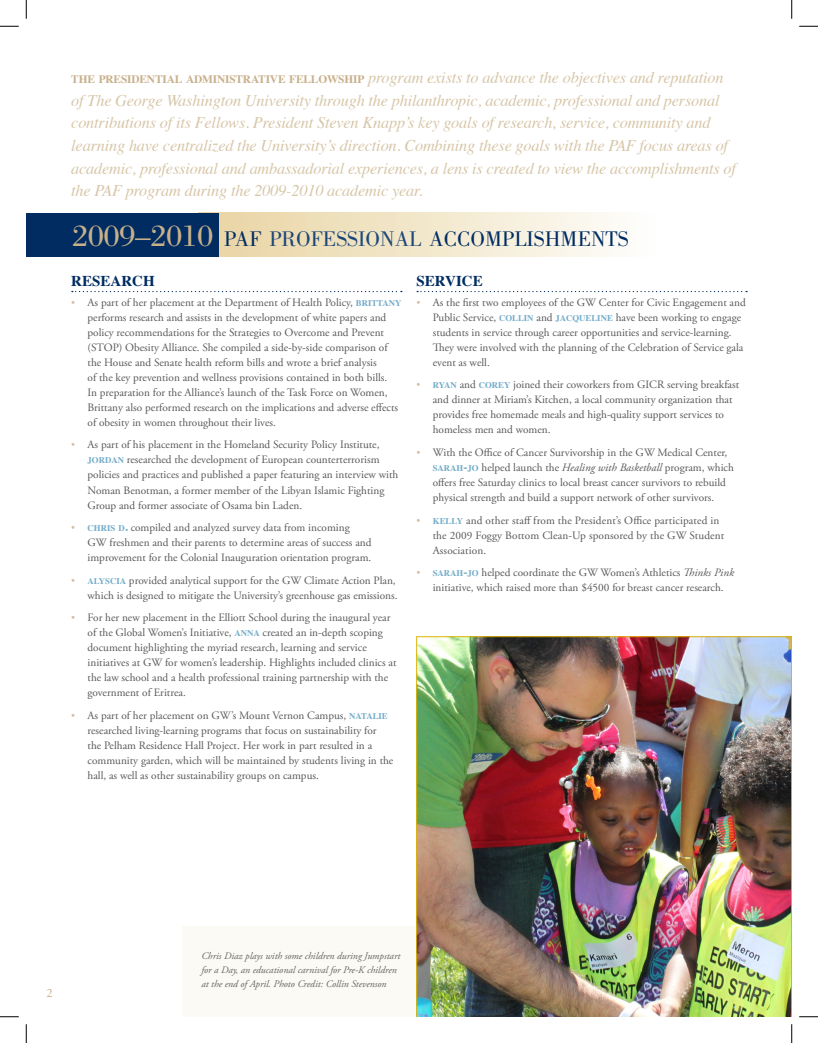
<style>
.page{position:relative;width:818px;height:1043px;background:#fff}
.page>*{position:absolute;margin:0;border:0;box-sizing:border-box;transform-origin:0 0}
.t1{font:21.88px "Bodoni";color:#002c62}
.Paragraph_Style_1{font:italic 16.25px/22.5px "Times";letter-spacing:-.01em;color:#d7c6a8}
.Ambassadorial_Semi_T{font:700 15px "Times";color:#002c62}
.text{font:12.5px "Adobe Garamond Pro";color:#c8b08b}
.text-2{font:11.25px/15px "Adobe Garamond Pro";color:#57585a}
.About_Author{font:italic 10px/13.8px "Adobe Garamond Pro";color:#676464}
.s1{font-weight:700;font-style:normal;font-size:11.38px;color:#c8b08b}
.s2{font-size:31.25px;color:#c8b08b}
.s3{color:#1c4779}
.s4{font-family:"Klavika";font-weight:500;font-stretch:condensed;color:#d2be9f}
.s5{font-family:"Times";font-weight:700;font-size:8.75px;color:#73acca}
.s6{font-family:"Times";font-weight:700;font-size:12.5px;color:#73acca}
.s7{font-style:italic}
</style>
<div class="page">
<div style="left:198px;top:213px;width:459px;height:44px;background:linear-gradient(to right,#e8d3a0,#fefefc)"></div>
<div style="left:182px;top:926px;width:252px;height:90px;background:#fcfaf4"></div>
<div style="left:26px;top:213px;width:193px;height:44px;background:#002c62"></div>
<svg style="left:72px;top:291px;width:330px;height:1px"></svg>
<svg style="left:417px;top:291px;width:330px;height:1px"></svg>
<img style="left:416px;top:636px;width:375px;height:380px">
<svg style="left:0;top:25px;width:19px;height:2px"></svg>
<svg style="left:799px;top:25px;width:19px;height:2px"></svg>
<svg style="left:0;top:1016px;width:19px;height:1px"></svg>
<svg style="left:799px;top:1016px;width:19px;height:1px"></svg>
<svg style="left:25px;top:0;width:2px;height:19px"></svg>
<svg style="left:25px;top:1024px;width:2px;height:18px"></svg>
<svg style="left:791px;top:0;width:1px;height:19px"></svg>
<svg style="left:791px;top:1024px;width:1px;height:18px"></svg>
<p class="Paragraph_Style_1" style="left:71px;top:66px;width:666px"><span class="s1">THE PRESIDENTIAL ADMINISTRATIVE FELLOWSHIP</span> program exists to advance the objectives and reputation of The George Washington University through the philanthropic, academic, professional and personal contributions of its Fellows. President Steven Knapp’s key goals of research, service, community and learning have centralized the University’s direction. Combining these goals with the PAF focus areas of academic, professional and ambassadorial experiences, a lens is created to view the accomplishments of the PAF program during the 2009-2010 academic year.</p>
<p class="t1" style="left:72px;top:226px;width:557px"><span class="s2">2009–2010</span> PAF <span class="s3">PROFESSIONAL</span> ACCOMPLISHMENTS</p>
<p class="Ambassadorial_Semi_T" style="left:71px;top:266px;width:85px">RESEARCH</p>
<p class="text-2" style="left:88px;top:295px;width:315px;text-indent:-16px"><span class="s4">•</span> As part of her placement at the Department of Health Policy, <span class="s5">BRITTANY </span>performs research and assists in the development of white papers and policy recommendations for the Strategies to Overcome and Prevent (STOP) Obesity Alliance. She compiled a side-by-side comparison of the House and Senate health reform bills and wrote a brief analysis<br>of the key prevention and wellness provisions contained in both bills.<br>In preparation for the Alliance’s launch of the Task Force on Women, Brittany also performed research on the implications and adverse effects of obesity in women throughout their lives.</p>
<p class="text-2" style="left:88px;top:438px;width:312px;text-indent:-16px"><span class="s4">•</span> As part of his placement in the Homeland Security Policy Institute, <span class="s5">JORDAN</span> researched the development of European counterterrorism policies and practices and published a paper featuring an interview with Noman Benotman, a former member of the Libyan Islamic Fighting Group and former associate of Osama bin Laden.</p>
<p class="text-2" style="left:88px;top:520px;width:285px;text-indent:-16px"><span class="s4">•</span> <span class="s5">CHRIS D</span><span class="s6">.</span> compiled and analyzed survey data from incoming<br>GW freshmen and their parents to determine areas of success and improvement for the Colonial Inauguration orientation program.</p>
<p class="text-2" style="left:71px;top:573px;width:328px;text-align:right"><span class="s4">•</span> <span class="s5">ALYSCIA</span> provided analytical support for the GW Climate Action Plan, which is designed to mitigate the University’s greenhouse gas emissions.</p>
<p class="text-2" style="left:88px;top:610px;width:310px;text-indent:-16px"><span class="s4">•</span> For her new placement in the Elliott School during the inaugural year of the Global Women’s Initiative, <span class="s5">ANNA</span> created an in-depth scoping document highlighting the myriad research, learning and service initiatives at GW for women’s leadership. Highlights included clinics at the law school and a health professional training partnership with the government of Eritrea.</p>
<p class="text-2" style="left:88px;top:708px;width:307px;text-indent:-16px"><span class="s4">•</span> As part of her placement on GW’s Mount Vernon Campus, <span class="s5">NATALIE </span>researched living-learning programs that focus on sustainability for<br>the Pelham Residence Hall Project. Her work in part resulted in a community garden, which will be maintained by students living in the hall, as well as other sustainability groups on campus.</p>
<p class="Ambassadorial_Semi_T" style="left:416px;top:266px;width:68px">SERVICE</p>
<p class="text-2" style="left:432px;top:295px;width:314px;text-indent:-16px"><span class="s4">•</span> As the first two employees of the GW Center for Civic Engagement and Public Service, <span class="s5">COLLIN</span> and <span class="s5">JACQUELINE</span> have been working to engage students in service through career opportunities and service-learning.<br>They were involved with the planning of the Celebration of Service gala event as well.</p>
<p class="text-2" style="left:432px;top:378px;width:308px;text-indent:-16px"><span class="s4">•</span> <span class="s5">RYAN</span> and <span class="s5">COREY</span> joined their coworkers from GICR serving breakfast and dinner at Miriam’s Kitchen, a local community organization that provides free homemade meals and high-quality support services to homeless men and women.</p>
<p class="text-2" style="left:432px;top:445px;width:302px;text-indent:-16px"><span class="s4">•</span> With the Office of Cancer Survivorship in the GW Medical Center, <span class="s5">SARAH</span><span class="s6">-</span><span class="s5">JO</span> helped launch the <span class="s7">Healing with Basketball</span> program, which offers free Saturday clinics to local breast cancer survivors to rebuild physical strength and build a support network of other survivors.</p>
<p class="text-2" style="left:432px;top:513px;width:293px;text-indent:-16px"><span class="s4">•</span> <span class="s5">KELLY</span> and other staff from the President’s Office participated in the 2009 Foggy Bottom Clean-Up sponsored by the GW Student<br>Association.</p>
<p class="text-2" style="left:416px;top:565px;width:319px;text-align:center"><span class="s4">•</span> <span class="s5">SARAH</span><span class="s6">-</span><span class="s5">JO</span> helped coordinate the GW Women’s Athletics <span class="s7">Thinks Pink </span>initiative, which raised more than $4500 for breast cancer research.</p>
<p class="text" style="left:46px;top:985px;width:8px">2</p>
<p class="About_Author" style="left:201px;top:949px;width:200px">Chris Diaz plays with some children during Jumpstart for a Day, an educational carnival for Pre-K children at the end of April. Photo Credit: Collin Stevenson</p>
</div>
